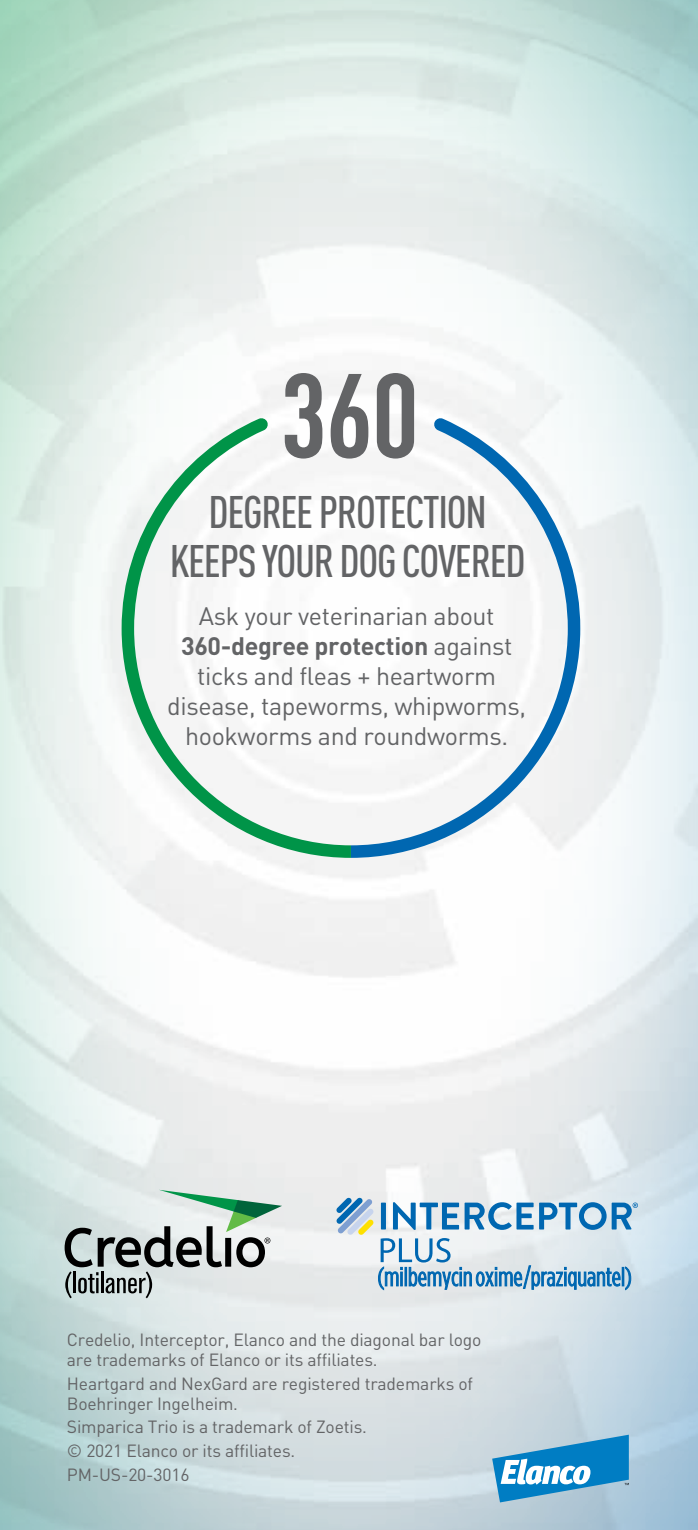
<style>
.page{position:relative;width:698px;height:1530px;background:#fff}
.page>*{position:absolute;margin:0;border:0;box-sizing:border-box;transform-origin:0 0}
.t1{font:700 condensed 117.5px "DINOT";color:#636466}
.t2{font:500 condensed 45px/48.5px "DINOT";letter-spacing:-.03em;color:#636466;text-align:center}
.t3{font:25px/30px "DINOT";letter-spacing:-.015em;color:#636466;text-align:center}
.t4{font:17.5px/20px "DINOT";letter-spacing:-.01em;color:#636466}
.s1{font-weight:700}
</style>
<div class="page">
<img style="left:0;top:0;width:698px;height:1530px">
<svg style="left:492px;top:1435px;width:136px;height:67px;background:#64abd3"></svg>
<svg style="left:65px;top:1190px;width:217px;height:108px;background:#b2beba"></svg>
<svg style="left:336px;top:1198px;width:302px;height:92px"></svg>
<svg style="left:351px;top:417px;width:229px;height:441px"></svg>
<svg style="left:122px;top:417px;width:229px;height:441px;fill:#f6f7f7"></svg>
<h1 class="t1" style="left:280px;top:345px;width:141px">360</h1>
<h2 class="t2" style="left:170px;top:488px;width:357px">DEGREE PROTECTION<br>KEEPS YOUR DOG COVERED</h2>
<h3 class="t3" style="left:167px;top:601px;width:360px">Ask your veterinarian about<br><span class="s1">360-degree protection</span> against ticks and fleas + heartworm disease, tapeworms, whipworms, hookworms and roundworms.</h3>
<p class="t4" style="left:67px;top:1330px;width:416px">Credelio, Interceptor, Elanco and the diagonal bar logo are trademarks of Elanco or its affiliates.</p>
<p class="t4" style="left:67px;top:1373px;width:407px">Heartgard and NexGard are registered trademarks of<br>Boehringer Ingelheim.</p>
<p class="t4" style="left:67px;top:1415px;width:301px;line-height:23.5px">Simparica Trio is a trademark of Zoetis. © 2021 Elanco or its affiliates.<br>PM-US-20-3016</p>
</div>
